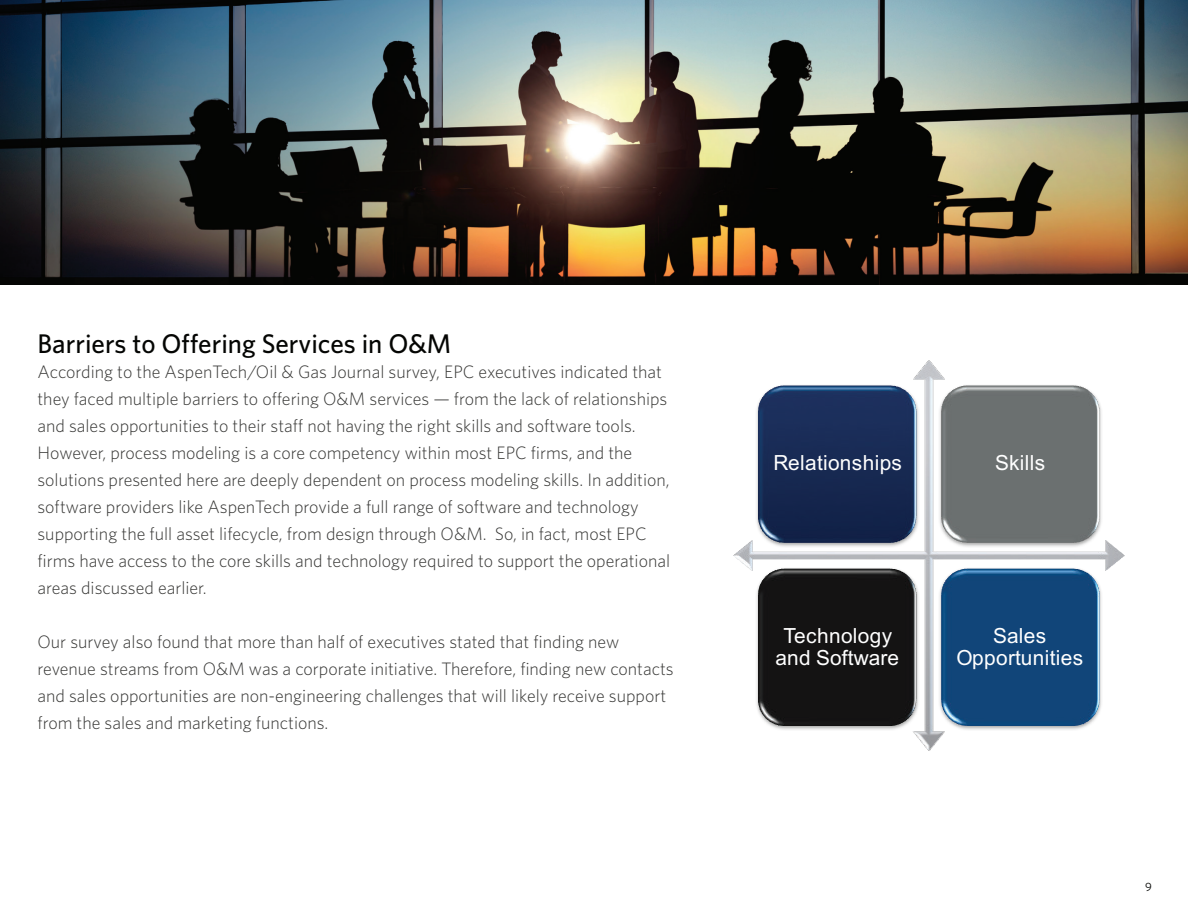
<style>
.page{position:relative;width:1188px;height:918px;background:#fff}
.page>*{position:absolute;margin:0;border:0;box-sizing:border-box;transform-origin:0 0}
.t1{font:500 27px "Whitney";color:#040503}
.t2{font:20.85px/21.9px "Arial";letter-spacing:.015em;color:#fff;text-align:center}
.t3{font:300 18px/27px "Whitney";color:#353533}
.t4{font:12px "Whitney";color:#040503}
</style>
<div class="page">
<img style="left:1px;top:0;width:1187px;height:285px">
<img style="left:733px;top:360px;width:392px;height:391px">
<img style="left:754px;top:382px;width:168px;height:167px">
<img style="left:937px;top:382px;width:167px;height:167px">
<img style="left:754px;top:565px;width:168px;height:167px">
<img style="left:937px;top:565px;width:167px;height:167px">
<h1 class="t1" style="left:38px;top:327px;width:415px">Barriers to Offering Services in O&amp;M</h1>
<p class="t3" style="left:38px;top:358px;width:634px">According to the AspenTech/Oil &amp; Gas Journal survey, EPC executives indicated that they faced multiple barriers to offering O&amp;M services — from the lack of relationships and sales opportunities to their staff not having the right skills and software tools.<br>However, process modeling is a core competency within most EPC firms, and the solutions presented here are deeply dependent on process modeling skills. In addition, software providers like AspenTech provide a full range of software and technology supporting the full asset lifecycle, from design through O&amp;M. So, in fact, most EPC firms have access to the core skills and technology required to support the operational areas discussed earlier.</p>
<p class="t3" style="left:38px;top:628px;width:638px">Our survey also found that more than half of executives stated that finding new revenue streams from O&amp;M was a corporate initiative. Therefore, finding new contacts and sales opportunities are non-engineering challenges that will likely receive support from the sales and marketing functions.</p>
<p class="t2" style="left:773px;top:452px;width:130px">Relationships</p>
<p class="t2" style="left:995px;top:452px;width:52px">Skills</p>
<p class="t2" style="left:775px;top:624px;width:125px">Technology and Software</p>
<p class="t2" style="left:956px;top:624px;width:128px">Sales<br>Opportunities</p>
<p class="t4" style="left:1145px;top:880px;width:8px">9</p>
</div>
